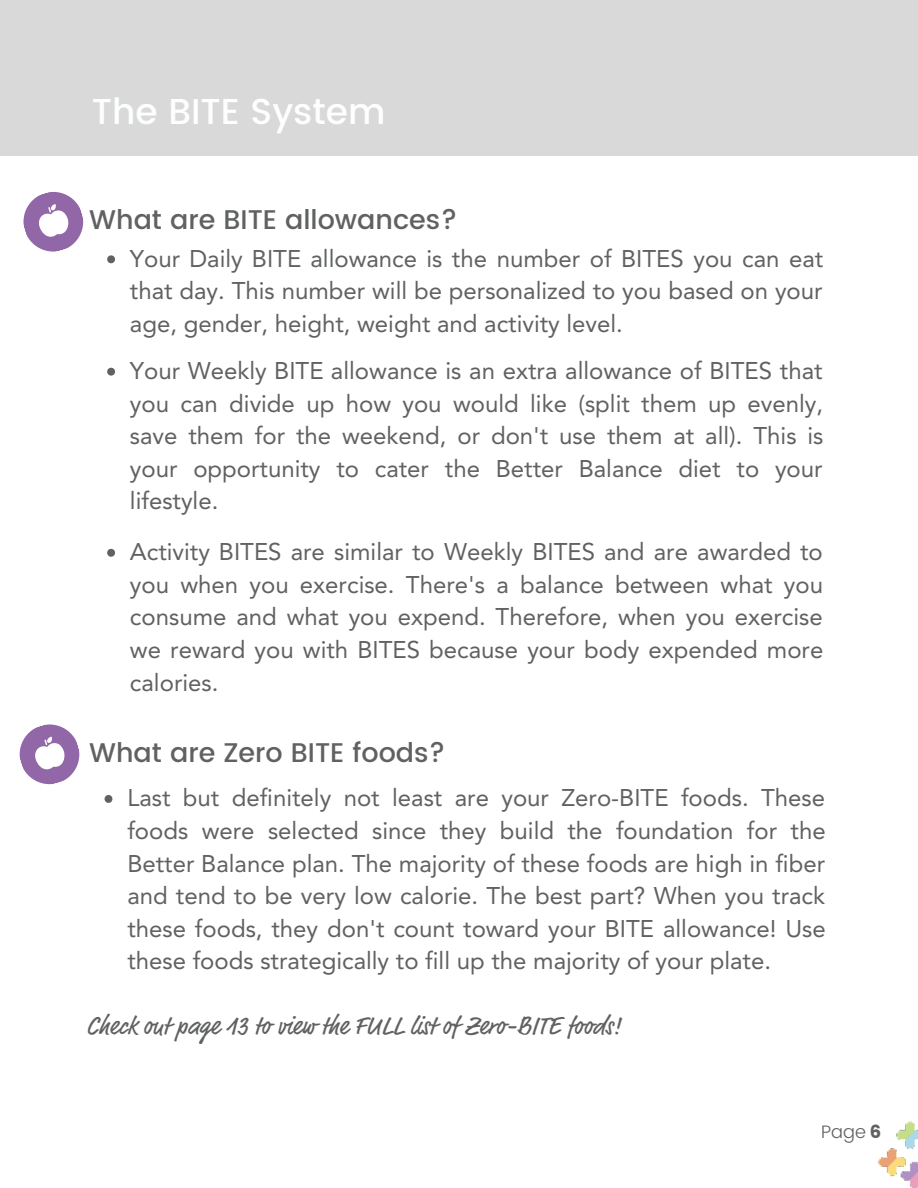
<style>
.page{position:relative;width:918px;height:1188px;background:#fff}
.page>*{position:absolute;margin:0;border:0;box-sizing:border-box;transform-origin:0 0}
.t1{font:500 36px "Poppins";color:#fdfffe}
.t2{font:500 27px "Poppins";color:#606161}
.t3{font:25.5px "Market";color:#606161}
.t4{font:24px/32.7px "Avenir";color:#606161;text-align:justify}
.t5{font:300 18px "Poppins";color:#606161}
.s1{font-weight:400}
</style>
<div class="page">
<svg style="left:107px;top:255px;width:8px;height:8px"></svg>
<svg style="left:107px;top:368px;width:8px;height:8px"></svg>
<svg style="left:107px;top:549px;width:8px;height:8px"></svg>
<svg style="left:105px;top:795px;width:7px;height:8px"></svg>
<img style="left:879px;top:1121px;width:39px;height:67px">
<svg style="left:20px;top:725px;width:59px;height:59px"></svg>
<svg style="left:24px;top:192px;width:59px;height:60px"></svg>
<div style="left:0;top:0;width:918px;height:155px;background:#d9d9d9"></div>
<h1 class="t1" style="left:92px;top:84px;width:295px">The BITE System</h1>
<p class="t2" style="left:89px;top:200px;width:370px">What are BITE allowances?</p>
<p class="t4" style="left:130px;top:242px;width:695px">Your Daily BITE allowance is the number of BITES you can eat that day. This number will be personalized to you based on your age, gender, height, weight and activity level.</p>
<p class="t4" style="left:130px;top:354px;width:695px">Your Weekly BITE allowance is an extra allowance of BITES that you can divide up how you would like (split them up evenly, save them for the weekend, or don't use them at all). This is your opportunity to cater the Better Balance diet to your lifestyle.</p>
<p class="t4" style="left:130px;top:536px;width:695px">Activity BITES are similar to Weekly BITES and are awarded to you when you exercise. There's a balance between what you consume and what you expend. Therefore, when you exercise we reward you with BITES because your body expended more calories.</p>
<p class="t2" style="left:89px;top:733px;width:358px">What are Zero BITE foods?</p>
<p class="t4" style="left:127px;top:782px;width:700px">Last but definitely not least are your Zero-BITE foods. These foods were selected since they build the foundation for the Better Balance plan. The majority of these foods are high in fiber and tend to be very low calorie. The best part? When you track these foods, they don't count toward your BITE allowance! Use these foods strategically to fill up the majority of your plate.</p>
<p class="t3" style="left:87px;top:1010px;width:536px">Check out page 13 to view the FULL list of Zero-BITE foods!</p>
<p class="t5" style="left:821px;top:1118px;width:62px">Page <span class="s1">6</span></p>
</div>
